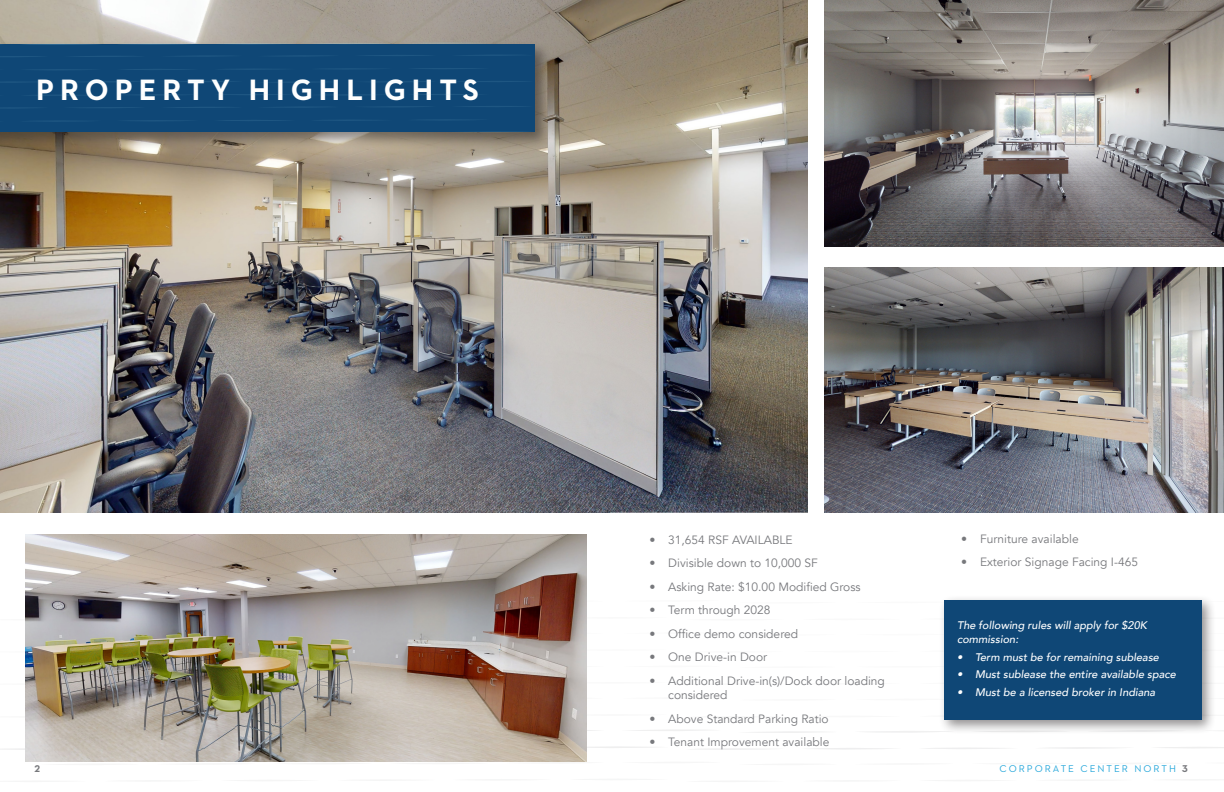
<style>
.page{position:relative;width:1224px;height:792px;background:#fff}
.page>*{position:absolute;margin:0;border:0;box-sizing:border-box;transform-origin:0 0}
.t1{font:700 30px "Neutraface 2 Text";letter-spacing:.2em;color:#fff}
.t2{font:12px/14.4px "Avenir";color:#77787c}
.t3{font:italic 500 11px/14px "Avenir";color:#fff}
.t4{font:10px "Neutraface 2 Text";letter-spacing:.2em;color:#24a6da}
.t5{font:700 10px "Neutraface 2 Text";color:#77787c}
.s1{font-weight:700;color:#77787c}
</style>
<div class="page">
<svg style="left:586px;top:729px;width:10px;height:4px"></svg>
<svg style="left:633px;top:730px;width:70px;height:1px"></svg>
<svg style="left:586px;top:745px;width:66px;height:4px"></svg>
<svg style="left:2px;top:747px;width:24px;height:4px"></svg>
<svg style="left:1159px;top:747px;width:65px;height:1px"></svg>
<svg style="left:752px;top:731px;width:60px;height:2px"></svg>
<svg style="left:872px;top:731px;width:67px;height:2px"></svg>
<svg style="left:1055px;top:747px;width:57px;height:2px"></svg>
<svg style="left:926px;top:748px;width:79px;height:1px"></svg>
<svg style="left:813px;top:748px;width:78px;height:2px"></svg>
<svg style="left:700px;top:748px;width:64px;height:2px"></svg>
<div style="left:939px;top:594px;width:277px;height:141px;background:#231f20;opacity:.5"></div>
<div style="left:944px;top:600px;width:258px;height:120px;background:#0f4776"></div>
<img style="left:824px;top:267px;width:400px;height:246px">
<img style="left:26px;top:534px;width:560px;height:228px">
<img style="left:0;top:0;width:808px;height:513px">
<img style="left:824px;top:0;width:400px;height:246px">
<div style="left:0;top:41px;width:552px;height:108px;background:#231f20;opacity:.5"></div>
<div style="left:0;top:44px;width:534px;height:88px;background:#0f4776"></div>
<svg style="left:285px;top:107px;width:24px;height:1px"></svg>
<svg style="left:418px;top:94px;width:57px;height:1px"></svg>
<svg style="left:386px;top:106px;width:39px;height:1px"></svg>
<svg style="left:465px;top:106px;width:58px;height:1px"></svg>
<svg style="left:440px;top:119px;width:15px;height:1px"></svg>
<svg style="left:330px;top:120px;width:35px;height:1px"></svg>
<svg style="left:450px;top:131px;width:84px;height:3px"></svg>
<svg style="left:87px;top:107px;width:48px;height:1px"></svg>
<svg style="left:175px;top:107px;width:51px;height:1px"></svg>
<svg style="left:224px;top:120px;width:58px;height:1px"></svg>
<svg style="left:137px;top:120px;width:40px;height:1px"></svg>
<svg style="left:49px;top:121px;width:12px;height:1px"></svg>
<svg style="left:407px;top:42px;width:83px;height:2px"></svg>
<svg style="left:310px;top:42px;width:83px;height:2px"></svg>
<svg style="left:368px;top:55px;width:57px;height:1px"></svg>
<svg style="left:466px;top:55px;width:42px;height:1px"></svg>
<svg style="left:418px;top:68px;width:58px;height:1px"></svg>
<svg style="left:342px;top:68px;width:17px;height:1px"></svg>
<svg style="left:213px;top:42px;width:84px;height:3px"></svg>
<svg style="left:116px;top:43px;width:84px;height:2px"></svg>
<svg style="left:19px;top:43px;width:84px;height:2px"></svg>
<svg style="left:0;top:56px;width:38px;height:1px"></svg>
<svg style="left:78px;top:56px;width:50px;height:1px"></svg>
<svg style="left:197px;top:56px;width:14px;height:1px"></svg>
<svg style="left:236px;top:69px;width:29px;height:1px"></svg>
<svg style="left:127px;top:69px;width:58px;height:1px"></svg>
<svg style="left:39px;top:69px;width:42px;height:1px"></svg>
<svg style="left:0;top:82px;width:18px;height:1px"></svg>
<svg style="left:95px;top:81px;width:40px;height:1px"></svg>
<svg style="left:175px;top:81px;width:57px;height:1px"></svg>
<svg style="left:225px;top:94px;width:57px;height:1px"></svg>
<svg style="left:287px;top:82px;width:22px;height:1px"></svg>
<svg style="left:386px;top:81px;width:40px;height:1px"></svg>
<svg style="left:466px;top:81px;width:57px;height:1px"></svg>
<svg style="left:149px;top:94px;width:16px;height:1px"></svg>
<svg style="left:342px;top:94px;width:16px;height:1px"></svg>
<svg style="left:40px;top:95px;width:34px;height:1px"></svg>
<p class="t1" style="left:36px;top:71px;width:445px">PROPERTY HIGHLIGHTS</p>
<p class="t5" style="left:35px;top:762px;width:7px">2</p>
<p class="t2" style="left:649px;top:533px;width:145px">• 31,654 RSF AVAILABLE</p>
<p class="t2" style="left:649px;top:556px;width:170px">• Divisible down to 10,000 SF</p>
<p class="t2" style="left:649px;top:580px;width:213px">• Asking Rate: $10.00 Modified Gross</p>
<p class="t2" style="left:649px;top:603px;width:123px">• Term through 2028</p>
<p class="t2" style="left:649px;top:627px;width:150px">• Office demo considered</p>
<p class="t2" style="left:649px;top:650px;width:119px">• One Drive-in Door</p>
<p class="t2" style="left:668px;top:674px;width:218px;text-indent:-19px">• Additional Drive-in(s)/Dock door loading considered</p>
<p class="t2" style="left:649px;top:712px;width:181px">• Above Standard Parking Ratio</p>
<p class="t2" style="left:649px;top:735px;width:182px">• Tenant Improvement available</p>
<p class="t2" style="left:961px;top:532px;width:119px">• Furniture available</p>
<p class="t2" style="left:961px;top:555px;width:178px">• Exterior Signage Facing I-465</p>
<p class="t3" style="left:957px;top:618px;width:191px">The following rules will apply for $20K commission:</p>
<p class="t3" style="left:957px;top:650px;width:203px">• Term must be for remaining sublease</p>
<p class="t3" style="left:957px;top:667px;width:220px">• Must sublease the entire available space</p>
<p class="t3" style="left:957px;top:685px;width:200px">• Must be a licensed broker in Indiana</p>
<p class="t4" style="left:1000px;top:762px;width:190px">CORPORATE CENTER NORTH <span class="s1">3</span></p>
</div>
